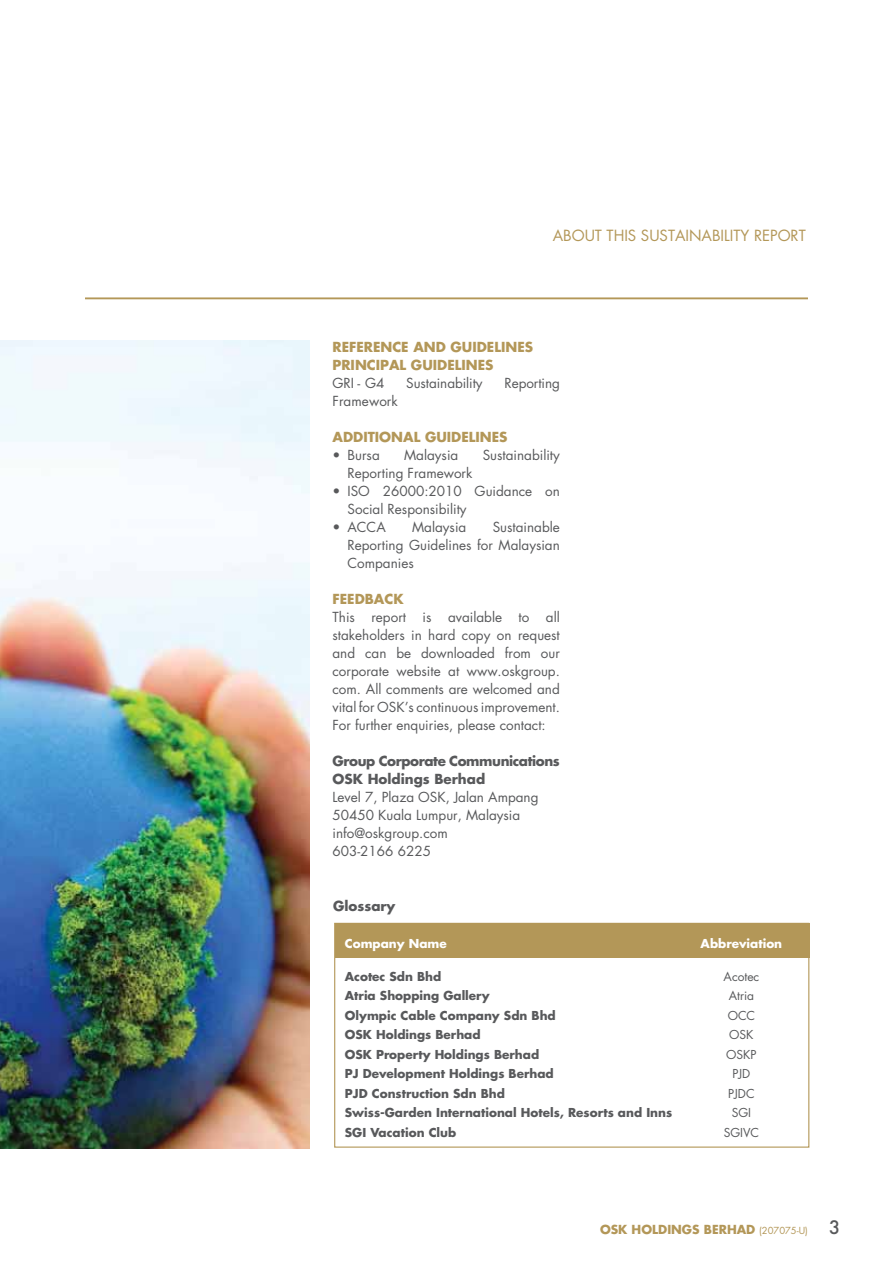
<style>
.page{position:relative;width:893px;height:1263px;background:#fff}
.page>*{position:absolute;margin:0;border:0;box-sizing:border-box;transform-origin:0 0}
.t1{font:15px "Futura";color:#b39758}
.t2{font:13.5px/18px "Futura";color:#58595b}
.t3{font:700 13.5px/18px "Futura";color:#b39758}
.t4{font:700 13.5px/18px "Futura";letter-spacing:-.03em;color:#58595b}
.t5{font:700 13.5px "Futura";color:#58595b}
.t6{font:700 12.15px "Futura";color:#b39758}
.t7{font:700 12px "Futura";color:#58595b}
.t8{font:12px "Futura";color:#58595b}
.t9{font:700 12px "Futura";color:#fff}
.s1{font-weight:400;font-size:9.45px}
.s2{font-weight:500;font-size:18px;color:#58595b}
</style>
<div class="page">
<hr style="left:85px;top:298px;width:723px;height:1px;background:#b39758">
<img style="left:0;top:340px;width:310px;height:808px">
<div style="left:335px;top:923px;width:474px;height:35px;background:#b39758"></div>
<div style="left:334px;top:923px;width:475px;height:225px;border:1px solid #b39758"></div>
<p class="t1" style="left:553px;top:229px;width:255px">ABOUT THIS SUSTAINABILITY REPORT</p>
<p class="t3" style="left:333px;top:339px;width:202px">REFERENCE AND GUIDELINES<br>PRINCIPAL GUIDELINES</p>
<p class="t2" style="left:333px;top:375px;width:53px">GRI - G4</p>
<p class="t2" style="left:406px;top:375px;width:78px">Sustainability</p>
<p class="t2" style="left:504px;top:375px;width:57px">Reporting</p>
<p class="t2" style="left:333px;top:393px;width:67px">Framework</p>
<p class="t3" style="left:333px;top:429px;width:177px">ADDITIONAL GUIDELINES</p>
<p class="t2" style="left:333px;top:447px;width:49px">• Bursa</p>
<p class="t2" style="left:404px;top:447px;width:56px">Malaysia</p>
<p class="t2" style="left:483px;top:447px;width:79px">Sustainability</p>
<p class="t2" style="left:348px;top:465px;width:126px">Reporting Framework</p>
<p class="t2" style="left:348px;top:483px;width:214px;text-indent:-15px">• ISO 26000:2010 Guidance on<br>Social Responsibility</p>
<p class="t2" style="left:333px;top:519px;width:55px">• ACCA</p>
<p class="t2" style="left:412px;top:519px;width:56px">Malaysia</p>
<p class="t2" style="left:348px;top:519px;width:214px;text-align:justify;text-indent:145px">Sustainable Reporting Guidelines for Malaysian Companies</p>
<p class="t3" style="left:333px;top:591px;width:73px">FEEDBACK</p>
<p class="t2" style="left:333px;top:609px;width:229px;text-align:justify">This report is available to all stakeholders in hard copy on request and can be downloaded from our corporate website at www.oskgroup. com. All comments are welcomed and vital for OSK’s continuous improvement.<br>For further enquiries, please contact:</p>
<p class="t4" style="left:333px;top:753px;width:229px">Group Corporate Communications<br>OSK Holdings Berhad</p>
<p class="t2" style="left:333px;top:789px;width:208px">Level 7, Plaza OSK, Jalan Ampang<br>50450 Kuala Lumpur, Malaysia info@oskgroup.com<br>603-2166 6225</p>
<p class="t5" style="left:333px;top:900px;width:64px">Glossary</p>
<p class="t9" style="left:345px;top:938px;width:103px">Company Name</p>
<p class="t9" style="left:701px;top:938px;width:83px">Abbreviation</p>
<p class="t7" style="left:345px;top:971px;width:98px">Acotec Sdn Bhd</p>
<p class="t8" style="left:724px;top:971px;width:37px">Acotec</p>
<p class="t7" style="left:345px;top:990px;width:146px">Atria Shopping Gallery</p>
<p class="t8" style="left:729px;top:990px;width:27px">Atria</p>
<p class="t7" style="left:345px;top:1010px;width:212px">Olympic Cable Company Sdn Bhd</p>
<p class="t8" style="left:728px;top:1010px;width:29px">OCC</p>
<p class="t7" style="left:345px;top:1029px;width:137px">OSK Holdings Berhad</p>
<p class="t8" style="left:729px;top:1029px;width:26px">OSK</p>
<p class="t7" style="left:345px;top:1049px;width:196px">OSK Property Holdings Berhad</p>
<p class="t8" style="left:726px;top:1049px;width:32px">OSKP</p>
<p class="t7" style="left:345px;top:1068px;width:210px">PJ Development Holdings Berhad</p>
<p class="t8" style="left:732px;top:1068px;width:19px">PJD</p>
<p class="t7" style="left:345px;top:1088px;width:162px">PJD Construction Sdn Bhd</p>
<p class="t8" style="left:728px;top:1088px;width:28px">PJDC</p>
<p class="t7" style="left:345px;top:1107px;width:329px">Swiss-Garden International Hotels, Resorts and Inns</p>
<p class="t8" style="left:732px;top:1107px;width:21px">SGI</p>
<p class="t7" style="left:345px;top:1127px;width:113px">SGI Vacation Club</p>
<p class="t8" style="left:724px;top:1127px;width:37px">SGIVC</p>
<p class="t6" style="left:600px;top:1224px;width:242px">OSK HOLDINGS BERHAD <span class="s1">(207075-U)</span> <span class="s2">3</span></p>
</div>
